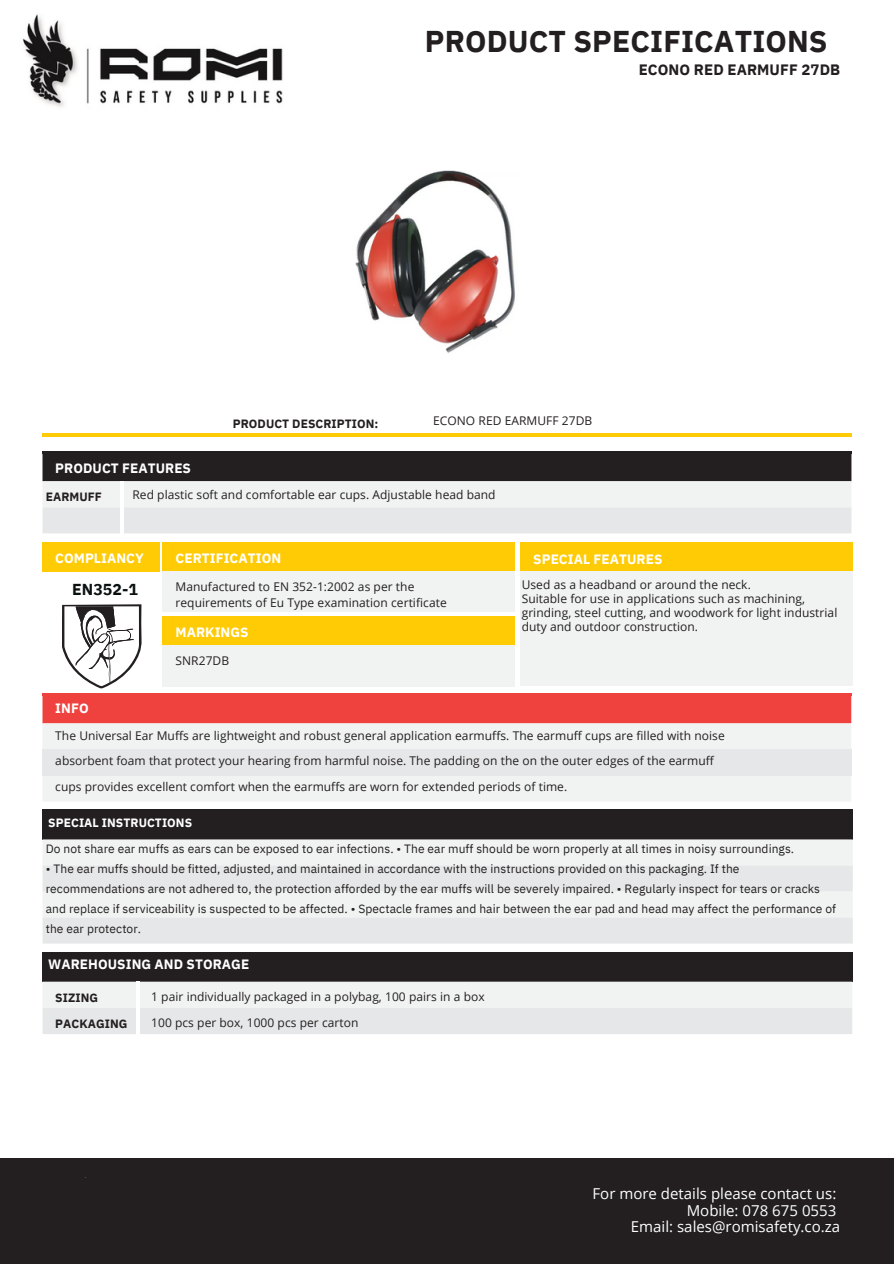
<style>
.page{position:relative;width:894px;height:1264px;background:#fff}
.page>*{position:absolute;margin:0;border:0;box-sizing:border-box;transform-origin:0 0}
.t1{font:700 30px "IBM Plex Sans";letter-spacing:.005em;color:#231f20}
.t2{font:700 15.9px "IBM Plex Sans";letter-spacing:.005em;color:#0a1010}
.t3{font:15px "Open Sans";color:#fff}
.t4{font:700 15px "IBM Plex Sans";letter-spacing:.005em;color:#231f20}
.t5{font:700 13.5px "IBM Plex Sans";letter-spacing:.005em;color:#fff}
.t6{font:12px/26px "Open Sans";letter-spacing:.005em;color:#231f20}
.t7{font:12px/20px "IBM Plex Sans";letter-spacing:.005em;color:#231f20}
.t8{font:700 12px/26px "IBM Plex Sans";letter-spacing:.005em;color:#231f20}
.t9{font:700 12px "IBM Plex Sans";letter-spacing:.005em;color:#fff}
</style>
<div class="page">
<div style="left:0;top:1158px;width:893px;height:105px;background:#231f20"></div>
<hr style="left:42px;top:433px;width:253px;height:3px;background:#ffcb04">
<hr style="left:295px;top:433px;width:556px;height:3px;background:#ffcb04">
<div style="left:42px;top:542px;width:117px;height:29px;background:#ffcb04"></div>
<svg style="left:42px;top:453px;width:809px;height:80px"></svg>
<hr style="left:121px;top:481px;width:3px;height:26px;background:#fff">
<hr style="left:121px;top:507px;width:3px;height:26px;background:#fff">
<hr style="left:42px;top:451px;width:80px;height:2px;background:#231f20">
<hr style="left:122px;top:451px;width:289px;height:2px;background:#231f20">
<hr style="left:411px;top:451px;width:103px;height:2px;background:#231f20">
<hr style="left:514px;top:451px;width:337px;height:2px;background:#231f20">
<div style="left:42px;top:952px;width:810px;height:29px;background:#231f20"></div>
<svg style="left:42px;top:981px;width:810px;height:53px"></svg>
<hr style="left:137px;top:981px;width:3px;height:27px;background:#fff">
<hr style="left:137px;top:1008px;width:3px;height:26px;background:#fff">
<div style="left:520px;top:543px;width:332px;height:29px;background:#ffcb04"></div>
<div style="left:520px;top:572px;width:332px;height:113px;background:#f1f2f2"></div>
<hr style="left:520px;top:542px;width:332px;height:1px;background:#ffcb04">
<div style="left:42px;top:810px;width:810px;height:29px;background:#231f20"></div>
<div style="left:42px;top:839px;width:810px;height:26px;background:#f1f2f2"></div>
<svg style="left:42px;top:865px;width:810px;height:78px;fill:#e6e7e8"></svg>
<hr style="left:42px;top:809px;width:42px;height:2px;background:#231f20">
<hr style="left:84px;top:809px;width:768px;height:2px;background:#231f20">
<div style="left:42px;top:695px;width:809px;height:28px;background:#ef413d"></div>
<div style="left:42px;top:723px;width:809px;height:78px;background:#f1f2f2"></div>
<div style="left:42px;top:749px;width:809px;height:26px;background:#e6e7e8"></div>
<hr style="left:42px;top:693px;width:393px;height:2px;background:#ef413d">
<hr style="left:435px;top:693px;width:103px;height:2px;background:#ef413d">
<hr style="left:538px;top:693px;width:313px;height:2px;background:#ef413d">
<div style="left:163px;top:542px;width:351px;height:29px;background:#ffcb04"></div>
<div style="left:163px;top:571px;width:351px;height:41px;background:#f1f2f2"></div>
<div style="left:163px;top:616px;width:351px;height:29px;background:#ffcb04"></div>
<div style="left:163px;top:645px;width:351px;height:41px;background:#f1f2f2"></div>
<svg style="left:62px;top:604px;width:80px;height:84px"></svg>
<img style="left:22px;top:14px;width:261px;height:94px">
<img style="left:355px;top:170px;width:160px;height:183px">
<p class="t1" style="left:425px;top:21px;width:404px">PRODUCT SPECIFICATIONS</p>
<p class="t4" style="left:638px;top:59px;width:203px">ECONO RED EARMUFF 27DB</p>
<p class="t5" style="left:55px;top:459px;width:137px">PRODUCT FEATURES</p>
<p class="t8" style="left:233px;top:411px;width:147px">PRODUCT DESCRIPTION:</p>
<p class="t6" style="left:433px;top:407px;width:161px">ECONO RED EARMUFF 27DB</p>
<p class="t8" style="left:46px;top:484px;width:58px">EARMUFF</p>
<p class="t6" style="left:132px;top:481px;width:364px">Red plastic soft and comfortable ear cups. Adjustable head band</p>
<p class="t5" style="left:55px;top:549px;width:90px">COMPLIANCY</p>
<p class="t2" style="left:72px;top:578px;width:67px">EN352-1</p>
<p class="t5" style="left:55px;top:699px;width:35px">INFO</p>
<p class="t5" style="left:175px;top:549px;width:107px">CERTIFICATION</p>
<p class="t5" style="left:533px;top:550px;width:131px">SPECIAL FEATURES</p>
<p class="t6" style="left:175px;top:578px;width:273px;line-height:15.8px">Manufactured to EN 352-1:2002 as per the requirements of Eu Type examination certificate</p>
<p class="t5" style="left:175px;top:623px;width:75px">MARKINGS</p>
<p class="t6" style="left:175px;top:647px;width:55px">SNR27DB</p>
<p class="t6" style="left:521px;top:571px;width:230px">Used as a headband or around the neck.</p>
<p class="t6" style="left:521px;top:591px;width:317px;line-height:14px">Suitable for use in applications such as machining, grinding, steel cutting, and woodwork for light industrial duty and outdoor construction.</p>
<p class="t6" style="left:55px;top:722px;width:670px">The Universal Ear Muffs are lightweight and robust general application earmuffs. The earmuff cups are filled with noise absorbent foam that protect your hearing from harmful noise. The padding on the on the outer edges of the earmuff cups provides excellent comfort when the earmuffs are worn for extended periods of time.</p>
<p class="t9" style="left:48px;top:814px;width:145px">SPECIAL INSTRUCTIONS</p>
<p class="t7" style="left:46px;top:838px;width:749px">Do not share ear muffs as ears can be exposed to ear infections. • The ear muff should be worn properly at all times in noisy surroundings.</p>
<p class="t7" style="left:46px;top:858px;width:791px">• The ear muffs should be fitted, adjusted, and maintained in accordance with the instructions provided on this packaging. If the recommendations are not adhered to, the protection afforded by the ear muffs will be severely impaired. • Regularly inspect for tears or cracks and replace if serviceability is suspected to be affected. • Spectacle frames and hair between the ear pad and head may affect the performance of the ear protector.</p>
<p class="t5" style="left:48px;top:955px;width:202px">WAREHOUSING AND STORAGE</p>
<p class="t8" style="left:55px;top:984px;width:74px">SIZING<br>PACKAGING</p>
<p class="t6" style="left:151px;top:983px;width:335px">1 pair individually packaged in a polybag, 100 pairs in a box</p>
<p class="t6" style="left:151px;top:1009px;width:209px">100 pcs per box, 1000 pcs per carton</p>
<p class="t3" style="left:592px;top:1182px;width:245px">For more details please contact us:</p>
<p class="t3" style="left:686px;top:1199px;width:151px">Mobile: 078 675 0553</p>
<p class="t3" style="left:630px;top:1216px;width:211px">Email: sales@romisafety.co.za</p>
</div>
